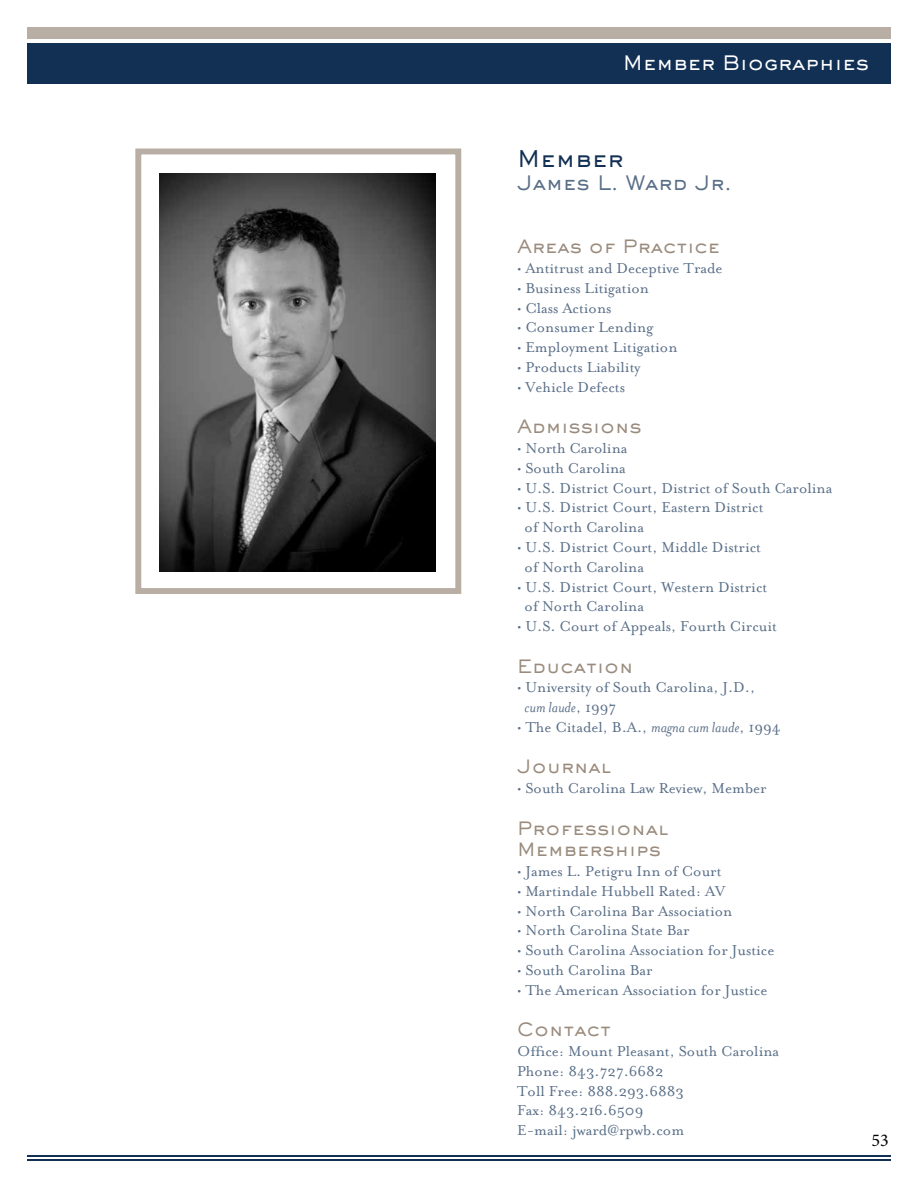
<style>
.page{position:relative;width:918px;height:1188px;background:#fff}
.page>*{position:absolute;margin:0;border:0;box-sizing:border-box;transform-origin:0 0}
.t1{font:500 22.5px "AT Sackers Gothic";color:#123054}
.t2{font:500 19.5px "AT Sackers Gothic";color:#fff}
.t3{font:500 19.5px "AT Sackers Gothic";color:#596e87}
.t4{font:500 18px/21.6px "AT Sackers Gothic";color:#9a8b7d}
.t5{font:18px "Minion Pro";color:#000}
.t6{font:16.5px/19.8px "Mrs Eaves Roman";color:#596e87}
.t7{font:italic 16.5px "Mrs Eaves";color:#596e87}
.s1{font-family:"Mrs Eaves Roman";font-style:normal}
.s2{font-family:"Mrs Eaves";font-style:italic}
</style>
<div class="page">
<div style="left:27px;top:43px;width:864px;height:40px;background:#123054"></div>
<div style="left:27px;top:27px;width:864px;height:11px;background:#b8aea4"></div>
<hr style="left:27px;top:1159px;width:864px;height:2px;background:#123054">
<hr style="left:27px;top:1155px;width:864px;height:2px;background:#123054">
<div style="left:135px;top:148px;width:326px;height:446px;border:6px solid #b8aea4"></div>
<img style="left:159px;top:174px;width:277px;height:398px">
<p class="t2" style="left:623px;top:50px;width:248px">Member Biographies</p>
<h1 class="t1" style="left:517px;top:143px;width:108px">Member</h1>
<p class="t3" style="left:517px;top:170px;width:216px">James L. Ward Jr.</p>
<p class="t4" style="left:517px;top:235px;width:204px">Areas of Practice</p>
<p class="t6" style="left:517px;top:258px;width:207px">• Antitrust and Deceptive Trade</p>
<p class="t6" style="left:517px;top:278px;width:134px">• Business Litigation</p>
<p class="t6" style="left:517px;top:298px;width:96px">• Class Actions</p>
<p class="t6" style="left:517px;top:318px;width:138px">• Consumer Lending</p>
<p class="t6" style="left:517px;top:338px;width:162px">• Employment Litigation</p>
<p class="t6" style="left:517px;top:357px;width:125px">• Products Liability</p>
<p class="t6" style="left:517px;top:377px;width:110px">• Vehicle Defects</p>
<p class="t4" style="left:517px;top:415px;width:126px">Admissions</p>
<p class="t6" style="left:517px;top:438px;width:112px">• North Carolina</p>
<p class="t6" style="left:517px;top:458px;width:110px">• South Carolina</p>
<p class="t6" style="left:517px;top:478px;width:317px">• U.S. District Court, District of South Carolina</p>
<p class="t6" style="left:525px;top:498px;width:241px;text-indent:-8px">• U.S. District Court, Eastern District of North Carolina</p>
<p class="t6" style="left:525px;top:537px;width:238px;text-indent:-8px">• U.S. District Court, Middle District of North Carolina</p>
<p class="t6" style="left:525px;top:577px;width:244px;text-indent:-8px">• U.S. District Court, Western District of North Carolina</p>
<p class="t6" style="left:517px;top:617px;width:262px">• U.S. Court of Appeals, Fourth Circuit</p>
<p class="t4" style="left:517px;top:655px;width:118px">Education</p>
<p class="t6" style="left:517px;top:678px;width:240px">• University of South Carolina, J.D.,</p>
<p class="t7" style="left:525px;top:698px;width:93px">cum laude<span class="s1">, 1997</span></p>
<p class="t6" style="left:517px;top:717px;width:265px">• The Citadel, B.A., <span class="s2">magna cum laude</span>, 1994</p>
<p class="t4" style="left:517px;top:755px;width:95px">Journal</p>
<p class="t6" style="left:517px;top:779px;width:251px">• South Carolina Law Review, Member</p>
<p class="t4" style="left:517px;top:817px;width:153px">Professional<br>Memberships</p>
<p class="t6" style="left:517px;top:861px;width:206px">• James L. Petigru Inn of Court</p>
<p class="t6" style="left:517px;top:881px;width:210px">• Martindale Hubbell Rated: AV</p>
<p class="t6" style="left:517px;top:901px;width:217px">• North Carolina Bar Association</p>
<p class="t6" style="left:517px;top:921px;width:174px">• North Carolina State Bar</p>
<p class="t6" style="left:517px;top:941px;width:259px">• South Carolina Association for Justice</p>
<p class="t6" style="left:517px;top:960px;width:137px">• South Carolina Bar</p>
<p class="t6" style="left:517px;top:980px;width:252px">• The American Association for Justice</p>
<p class="t4" style="left:517px;top:1018px;width:95px">Contact</p>
<p class="t6" style="left:517px;top:1041px;width:264px">Office: Mount Pleasant, South Carolina<br>Phone: 843.727.6682<br>Toll Free: 888.293.6883<br>Fax: 843.216.6509<br>E-mail: jward@rpwb.com</p>
<p class="t5" style="left:872px;top:1129px;width:19px">53</p>
</div>
